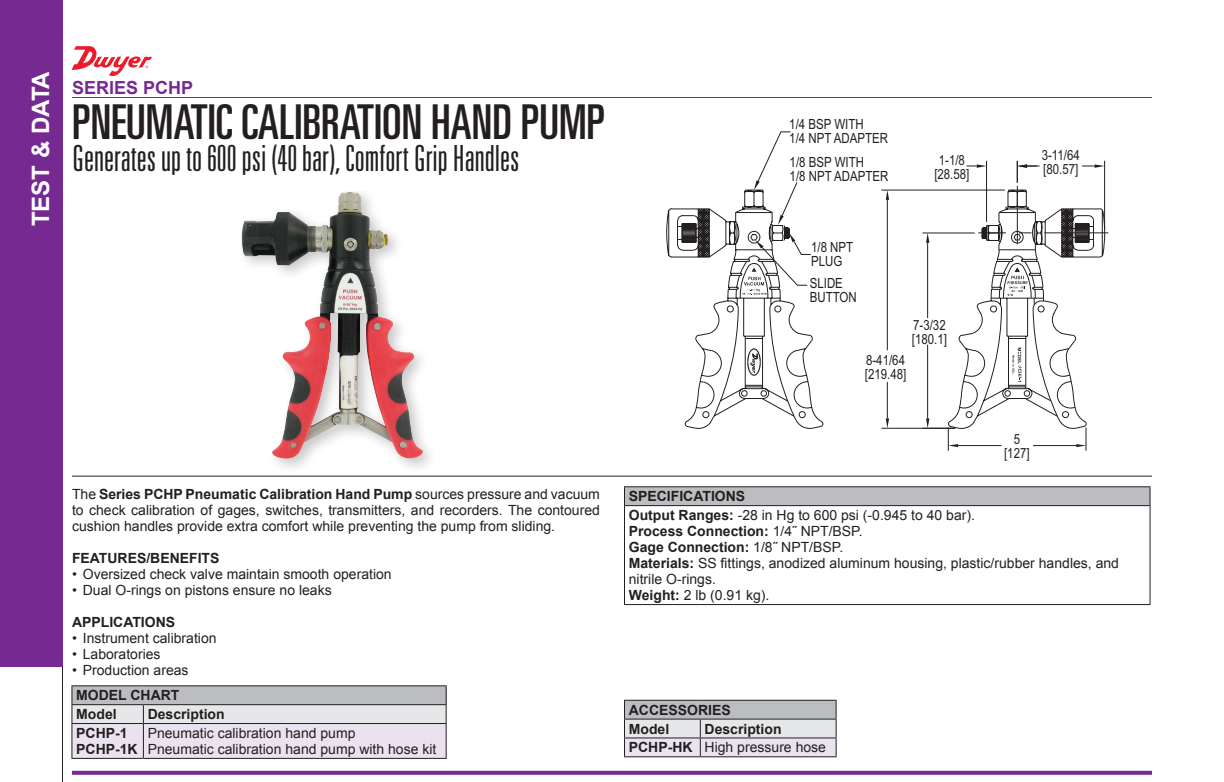
<style>
.page{position:relative;width:1224px;height:782px;background:#fff}
.page>*{position:absolute;margin:0;border:0;box-sizing:border-box;transform-origin:0 0}
.t1{font:ultra-condensed 48px "Univers LT Std";color:#231f20}
.t2{font:300 ultra-condensed 36px "Univers LT Std";color:#231f20}
.t3{font:700 24px "Arial";color:#fff}
.t4{font:700 18px "Arial";color:#762a91}
.t5{font:14px/16px "Arial";color:#231f20}
.t6{font:14px/14px "Arial Narrow";color:#231f20}
.t7{font:700 14px/18.8px "Arial";color:#231f20}
.s1{font-weight:700}
.s2{font-weight:400}
</style>
<div class="page">
<svg style="left:0;top:666px;width:63px;height:115px"></svg>
<div style="left:0;top:0;width:63px;height:666px;background:#762a91"></div>
<hr style="left:72px;top:97px;width:1080px;height:1px;background:#762a91">
<div style="left:242px;top:192px;width:197px;height:282px;background:#231f20;opacity:.25"></div>
<img style="left:242px;top:192px;width:183px;height:267px">
<svg style="left:666px;top:131px;width:442px;height:319px"></svg>
<svg style="left:72px;top:770px;width:1080px;height:4px;background:#9053a6"></svg>
<hr style="left:72px;top:475px;width:1080px;height:1px;background:#231f20">
<div style="left:624px;top:486px;width:526px;height:19px;background:#bcbdc0"></div>
<hr style="left:1150px;top:506px;width:1px;height:97px;background:#231f20">
<hr style="left:624px;top:506px;width:1px;height:97px;background:#231f20">
<hr style="left:624px;top:603px;width:527px;height:1px;background:#231f20">
<hr style="left:624px;top:486px;width:527px;height:1px;background:#231f20">
<svg style="left:624px;top:487px;width:1px;height:18px"></svg>
<svg style="left:1150px;top:487px;width:1px;height:18px"></svg>
<hr style="left:624px;top:505px;width:527px;height:1px;background:#231f20">
<hr style="left:71px;top:685px;width:72px;height:1px;background:#231f20">
<hr style="left:143px;top:685px;width:304px;height:1px;background:#231f20">
<svg style="left:71px;top:686px;width:376px;height:71px;background:#d6d2da"></svg>
<hr style="left:143px;top:703px;width:304px;height:1px;background:#231f20">
<hr style="left:71px;top:722px;width:72px;height:1px;background:#231f20">
<hr style="left:71px;top:723px;width:1px;height:34px;background:#231f20">
<hr style="left:143px;top:722px;width:304px;height:1px;background:#231f20">
<hr style="left:71px;top:757px;width:72px;height:1px;background:#231f20">
<hr style="left:143px;top:757px;width:304px;height:1px;background:#231f20">
<hr style="left:624px;top:699px;width:76px;height:1px;background:#231f20">
<hr style="left:700px;top:699px;width:137px;height:1px;background:#231f20">
<svg style="left:624px;top:700px;width:213px;height:56px;background:#cfccd2"></svg>
<hr style="left:700px;top:737px;width:137px;height:1px;background:#231f20">
<hr style="left:624px;top:756px;width:76px;height:1px;background:#231f20">
<hr style="left:700px;top:756px;width:137px;height:1px;background:#231f20">
<svg style="left:72px;top:46px;width:80px;height:30px"></svg>
<h3 class="t3" style="left:25px;top:226px;width:157px;rotate:-90deg">TEST &amp; DATA</h3>
<p class="t4" style="left:72px;top:75px;width:123px">SERIES PCHP</p>
<h1 class="t1" style="left:72px;top:95px;width:535px">PNEUMATIC CALIBRATION HAND PUMP</h1>
<h2 class="t2" style="left:72px;top:139px;width:449px">Generates up to 600 psi (40 bar), Comfort Grip Handles</h2>
<p class="t6" style="left:934px;top:152px;width:37px;text-align:center">1-1/8 [28.58]</p>
<p class="t6" style="left:1042px;top:147px;width:40px">3-11/64 [80.57]</p>
<p class="t6" style="left:789px;top:116px;width:100px">1/4 BSP WITH<br>1/4 NPT ADAPTER</p>
<p class="t6" style="left:790px;top:154px;width:100px">1/8 BSP WITH<br>1/8 NPT ADAPTER</p>
<p class="t6" style="left:811px;top:239px;width:44px">1/8 NPT<br>PLUG</p>
<p class="t6" style="left:810px;top:276px;width:48px">SLIDE<br>BUTTON</p>
<p class="t6" style="left:912px;top:317px;width:37px">7-3/32 [180.1]</p>
<p class="t6" style="left:865px;top:352px;width:43px">8-41/64 [219.48]</p>
<p class="t6" style="left:1004px;top:431px;width:27px;text-align:center">5 [127]</p>
<p class="t5" style="left:72px;top:486px;width:529px;text-align:justify">The <span class="s1">Series PCHP Pneumatic Calibration Hand Pump</span> sources pressure and vacuum to check calibration of gages, switches, transmitters, and recorders. The contoured cushion handles provide extra comfort while preventing the pump from sliding.</p>
<p class="t7" style="left:72px;top:549px;width:149px">FEATURES/BENEFITS</p>
<p class="t5" style="left:72px;top:566px;width:321px">• Oversized check valve maintain smooth operation</p>
<p class="t5" style="left:72px;top:582px;width:261px">• Dual O-rings on pistons ensure no leaks</p>
<p class="t7" style="left:72px;top:613px;width:105px">APPLICATIONS</p>
<p class="t5" style="left:72px;top:630px;width:146px">• Instrument calibration</p>
<p class="t5" style="left:72px;top:646px;width:90px">• Laboratories</p>
<p class="t5" style="left:72px;top:662px;width:118px">• Production areas</p>
<p class="t5" style="left:629px;top:487px;width:348px;line-height:18.8px"><span class="s1">SPECIFICATIONS<br>Output Ranges:</span> -28 in Hg to 600 psi (-0.945 to 40 bar).</p>
<p class="t5" style="left:629px;top:523px;width:492px"><span class="s1">Process Connection:</span> 1/4˝ NPT/BSP.<br><span class="s1">Gage Connection:</span> 1/8˝ NPT/BSP.<br><span class="s1">Materials:</span> SS fittings, anodized aluminum housing, plastic/rubber handles, and nitrile O-rings.<br><span class="s1">Weight:</span> 2 lb (0.91 kg).</p>
<p class="t7" style="left:76px;top:686px;width:105px">MODEL CHART<br>Model</p>
<p class="t7" style="left:148px;top:705px;width:79px">Description</p>
<p class="t7" style="left:76px;top:725px;width:63px;line-height:16px">PCHP-1<br>PCHP-1K</p>
<p class="t5" style="left:148px;top:725px;width:290px">Pneumatic calibration hand pump<br>Pneumatic calibration hand pump with hose kit</p>
<p class="t7" style="left:629px;top:700px;width:103px">ACCESSORIES<br>Model</p>
<p class="t7" style="left:629px;top:719px;width:199px;text-indent:76px">Description<br>PCHP-HK <span class="s2">High pressure hose</span></p>
</div>
